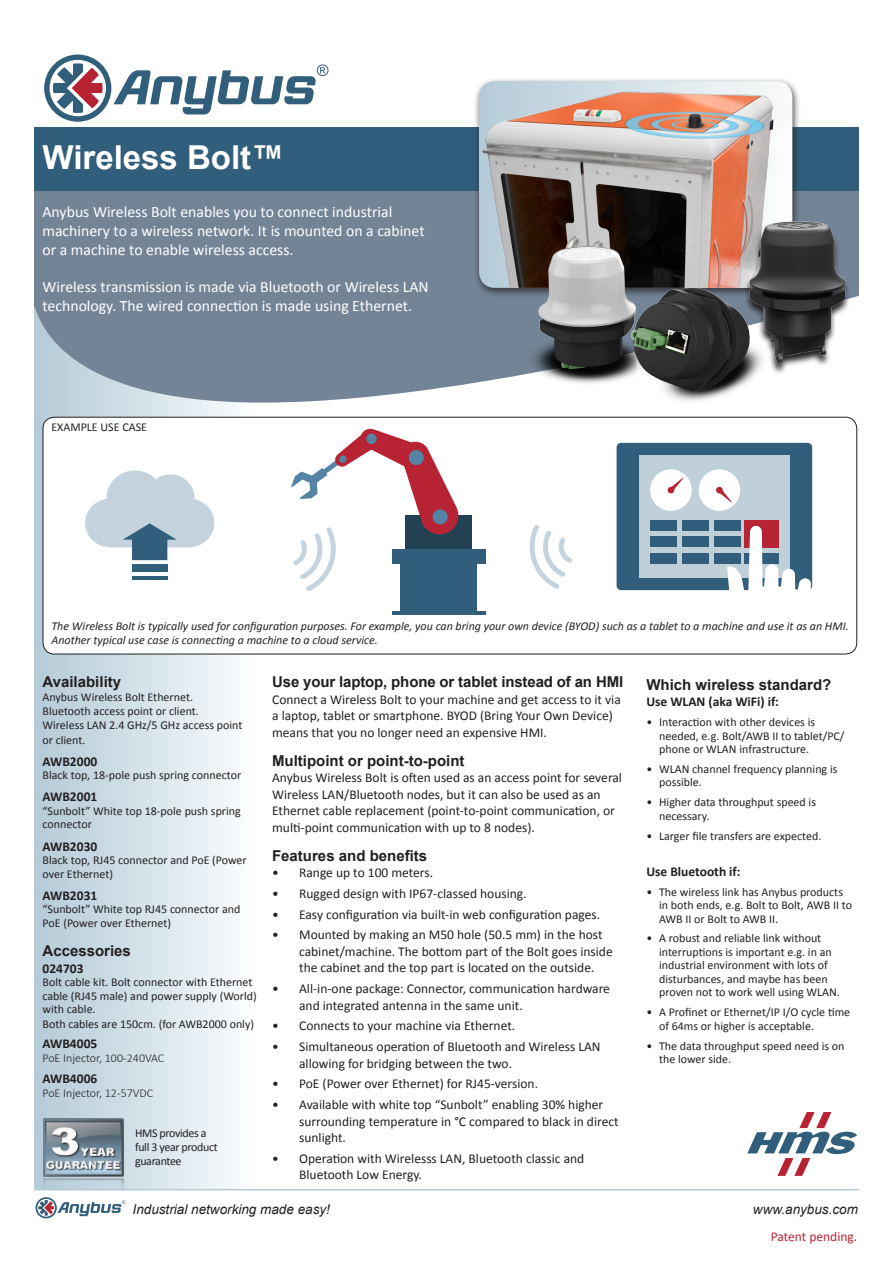
<style>
.page{position:relative;width:893px;height:1263px;background:#fff}
.page>*{position:absolute;margin:0;border:0;box-sizing:border-box;transform-origin:0 0}
.t1{font:700 33px "Arial";color:#fff}
.t2{font:15.75px/18.8px "Calibri";color:#fff}
.t3{font:700 15px "Arial";color:#231f20}
.t4{font:13.5px/16.5px "Calibri";color:#231f20}
.t5{font:700 13.5px "Calibri";color:#231f20}
.t6{font:italic 13.5px "Arial";color:#231f20}
.t7{font:13.5px "Calibri";color:#b72332}
.t8{font:12px/13.5px "Calibri";color:#231f20}
.t9{font:italic 12px/14.4px "Calibri";color:#231f20}
.t10{font:300 12px "Calibri";color:#231f20}
.t11{font:12px/14.4px "Calibri";letter-spacing:-.03em;color:#231f20}
</style>
<div class="page">
<div style="left:34px;top:128px;width:825px;height:126px;background:#305e7b"></div>
<div style="left:34px;top:289px;width:221px;height:900px;background:linear-gradient(to right,#b2c9d6,#fcfefe)"></div>
<svg style="left:34px;top:289px;width:445px;height:120px;background:#8594a5"></svg>
<div style="left:34px;top:191px;width:825px;height:98px;background:#748497"></div>
<svg style="left:36px;top:1197px;width:21px;height:21px"></svg>
<svg style="left:37px;top:1199px;width:18px;height:18px"></svg>
<svg style="left:38px;top:1200px;width:87px;height:16px"></svg>
<hr style="left:34px;top:1189px;width:825px;height:1px;background:#b5ccd8">
<div style="left:44px;top:55px;width:67px;height:67px;background:#305e7b;border-radius:50%"></div>
<div style="left:50px;top:60px;width:56px;height:56px;background:#fff;border-radius:50%"></div>
<svg style="left:53px;top:63px;width:50px;height:50px"></svg>
<svg style="left:113px;top:64px;width:215px;height:51px"></svg>
<svg style="left:747px;top:1112px;width:110px;height:64px"></svg>
<div style="left:43px;top:417px;width:814px;height:237px;background:#fff;border-radius:11px"></div>
<div style="left:43px;top:417px;width:814px;height:237px;border:1px solid #231f20;border-radius:11px"></div>
<img style="left:39px;top:1116px;width:89px;height:75px">
<div style="left:473px;top:78px;width:328px;height:221px;background:#231f20;opacity:.75"></div>
<img style="left:479px;top:81px;width:313px;height:142px">
<img style="left:722px;top:193px;width:137px;height:172px">
<img style="left:636px;top:223px;width:168px;height:178px">
<img style="left:479px;top:223px;width:157px;height:161px">
<div style="left:132px;top:564px;width:36px;height:8px;background:#305e7b"></div>
<svg style="left:85px;top:470px;width:129px;height:90px"></svg>
<hr style="left:132px;top:576px;width:36px;height:3px;background:#305e7b">
<div style="left:405px;top:515px;width:66px;height:95px;background:#224253"></div>
<div style="left:400px;top:558px;width:76px;height:56px;background:#305e7b"></div>
<div style="left:392px;top:550px;width:93px;height:14px;background:#305e7b"></div>
<hr style="left:392px;top:611px;width:93px;height:4px;background:#305e7b">
<div style="left:617px;top:443px;width:195px;height:147px;background:#305e7b;border-radius:5px"></div>
<div style="left:639px;top:455px;width:150px;height:122px;background:#c0d0d9"></div>
<div style="left:682px;top:553px;width:26px;height:10px;background:#305e7b"></div>
<div style="left:650px;top:469px;width:42px;height:42px;background:#fff;border-radius:50%"></div>
<svg style="left:668px;top:478px;width:15px;height:15px"></svg>
<div style="left:699px;top:469px;width:41px;height:42px;background:#fff;border-radius:50%"></div>
<svg style="left:717px;top:491px;width:15px;height:11px"></svg>
<div style="left:716px;top:487px;width:7px;height:6px;background:#b72332;border-radius:50%"></div>
<div style="left:650px;top:520px;width:26px;height:10px;background:#305e7b"></div>
<div style="left:682px;top:520px;width:26px;height:10px;background:#305e7b"></div>
<div style="left:715px;top:520px;width:26px;height:10px;background:#305e7b"></div>
<div style="left:650px;top:536px;width:26px;height:11px;background:#305e7b"></div>
<div style="left:682px;top:536px;width:26px;height:11px;background:#305e7b"></div>
<div style="left:715px;top:536px;width:26px;height:11px;background:#305e7b"></div>
<div style="left:650px;top:553px;width:26px;height:10px;background:#305e7b"></div>
<div style="left:715px;top:553px;width:26px;height:10px;background:#305e7b"></div>
<div style="left:744px;top:520px;width:35px;height:27px;background:#b72332"></div>
<svg style="left:727px;top:526px;width:84px;height:65px"></svg>
<svg style="left:530px;top:525px;width:42px;height:64px"></svg>
<svg style="left:291px;top:429px;width:170px;height:162px"></svg>
<p class="t1" style="left:43px;top:135px;width:243px">Wireless Bolt™</p>
<p class="t2" style="left:43px;top:203px;width:384px">Anybus Wireless Bolt enables you to connect industrial machinery to a wireless network. It is mounted on a cabinet</p>
<p class="t2" style="left:43px;top:240px;width:253px">or a machine to enable wireless access.</p>
<p class="t2" style="left:43px;top:278px;width:388px">Wireless transmission is made via Bluetooth or Wireless LAN technology. The wired connection is made using Ethernet.</p>
<p class="t8" style="left:51px;top:421px;width:97px">EXAMPLE USE CASE</p>
<p class="t9" style="left:51px;top:618px;width:799px">The Wireless Bolt is typically used for configuration purposes. For example, you can bring your own device (BYOD) such as a tablet to a machine and use it as an HMI.<br>Another typical use case is connecting a machine to a cloud service.</p>
<p class="t3" style="left:646px;top:674px;width:187px">Which wireless standard?</p>
<p class="t5" style="left:646px;top:693px;width:134px">Use WLAN (aka WiFi) if:</p>
<p class="t8" style="left:659px;top:715px;width:187px;text-indent:-13px">• Interaction with other devices is needed, e.g. Bolt/AWB II to tablet/PC/ phone or WLAN infrastructure.</p>
<p class="t8" style="left:659px;top:762px;width:180px;text-indent:-13px">• WLAN channel frequency planning is possible.</p>
<p class="t8" style="left:659px;top:796px;width:158px;text-indent:-13px">• Higher data throughput speed is necessary.</p>
<p class="t8" style="left:646px;top:829px;width:177px">• Larger file transfers are expected.</p>
<p class="t5" style="left:646px;top:862px;width:96px">Use Bluetooth if:</p>
<p class="t8" style="left:659px;top:885px;width:194px;text-indent:-13px">• The wireless link has Anybus products in both ends, e.g. Bolt to Bolt, AWB II to<br>AWB II or Bolt to AWB II.</p>
<p class="t8" style="left:659px;top:932px;width:182px;text-indent:-13px">• A robust and reliable link without interruptions is important e.g. in an industrial environment with lots of disturbances, and maybe has been proven not to work well using WLAN.</p>
<p class="t8" style="left:659px;top:1006px;width:193px;text-indent:-13px">• A Profinet or Ethernet/IP I/O cycle time of 64ms or higher is acceptable.</p>
<p class="t8" style="left:659px;top:1039px;width:187px;text-indent:-13px">• The data throughput speed need is on the lower side.</p>
<p class="t3" style="left:43px;top:672px;width:80px">Availability</p>
<p class="t8" style="left:43px;top:690px;width:152px">Anybus Wireless Bolt Ethernet.</p>
<p class="t8" style="left:43px;top:704px;width:201px;line-height:14.4px">Bluetooth access point or client.<br>Wireless LAN 2.4 GHz/5 GHz access point or client.</p>
<p class="t5" style="left:43px;top:753px;width:56px">AWB2000</p>
<p class="t8" style="left:43px;top:769px;width:200px">Black top, 18-pole push spring connector</p>
<p class="t5" style="left:43px;top:788px;width:56px">AWB2001</p>
<p class="t8" style="left:43px;top:804px;width:200px">“Sunbolt” White top 18-pole push spring connector</p>
<p class="t5" style="left:43px;top:837px;width:56px">AWB2030</p>
<p class="t8" style="left:43px;top:853px;width:206px">Black top, RJ45 connector and PoE (Power over Ethernet)</p>
<p class="t5" style="left:43px;top:886px;width:56px">AWB2031</p>
<p class="t8" style="left:43px;top:902px;width:199px">“Sunbolt” White top RJ45 connector and<br>PoE (Power over Ethernet)</p>
<p class="t3" style="left:43px;top:941px;width:90px">Accessories</p>
<p class="t5" style="left:43px;top:959px;width:43px">024703</p>
<p class="t8" style="left:43px;top:975px;width:216px">Bolt cable kit. Bolt connector with Ethernet cable (RJ45 male) and power supply (World) with cable.<br>Both cables are 150cm. (for AWB2000 only)</p>
<p class="t5" style="left:43px;top:1035px;width:56px">AWB4005</p>
<p class="t10" style="left:43px;top:1051px;width:123px">PoE Injector, 100-240VAC</p>
<p class="t5" style="left:43px;top:1070px;width:56px">AWB4006</p>
<p class="t10" style="left:43px;top:1086px;width:112px">PoE Injector, 12-57VDC</p>
<p class="t3" style="left:272px;top:672px;width:353px">Use your laptop, phone or tablet instead of an HMI</p>
<p class="t4" style="left:272px;top:691px;width:350px">Connect a Wireless Bolt to your machine and get access to it via a laptop, tablet or smartphone. BYOD (Bring Your Own Device) means that you no longer need an expensive HMI.</p>
<p class="t3" style="left:272px;top:750px;width:194px">Multipoint or point-to-point</p>
<p class="t4" style="left:272px;top:770px;width:351px">Anybus Wireless Bolt is often used as an access point for several Wireless LAN/Bluetooth nodes, but it can also be used as an Ethernet cable replacement (point-to-point communication, or multi-point communication with up to 8 nodes).</p>
<p class="t3" style="left:272px;top:845px;width:157px">Features and benefits</p>
<p class="t4" style="left:272px;top:864px;width:162px">• Range up to 100 meters.</p>
<p class="t4" style="left:272px;top:885px;width:256px">• Rugged design with IP67-classed housing.</p>
<p class="t4" style="left:272px;top:906px;width:329px">• Easy configuration via built-in web configuration pages.</p>
<p class="t4" style="left:299px;top:927px;width:315px;text-indent:-27px">• Mounted by making an M50 hole (50.5 mm) in the host cabinet/machine. The bottom part of the Bolt goes inside the cabinet and the top part is located on the outside.</p>
<p class="t4" style="left:299px;top:980px;width:312px;text-indent:-27px">• All-in-one package: Connector, communication hardware and integrated antenna in the same unit.</p>
<p class="t4" style="left:272px;top:1018px;width:245px">• Connects to your machine via Ethernet.</p>
<p class="t4" style="left:299px;top:1038px;width:303px;text-indent:-27px">• Simultaneous operation of Bluetooth and Wireless LAN allowing for bridging between the two.</p>
<p class="t4" style="left:272px;top:1076px;width:267px">• PoE (Power over Ethernet) for RJ45-version.</p>
<p class="t4" style="left:299px;top:1096px;width:321px;text-indent:-27px">• Available with white top “Sunbolt” enabling 30% higher surrounding temperature in °C compared to black in direct sunlight.</p>
<p class="t4" style="left:299px;top:1150px;width:287px;text-indent:-27px">• Operation with Wirelesss LAN, Bluetooth classic and<br>Bluetooth Low Energy.</p>
<p class="t11" style="left:135px;top:1125px;width:73px">HMS provides a</p>
<p class="t11" style="left:135px;top:1140px;width:84px">full 3 year product guarantee</p>
<p class="t6" style="left:133px;top:1200px;width:199px">Industrial networking made easy!</p>
<p class="t6" style="left:753px;top:1200px;width:107px">www.anybus.com</p>
<p class="t7" style="left:771px;top:1228px;width:88px">Patent pending.</p>
</div>
